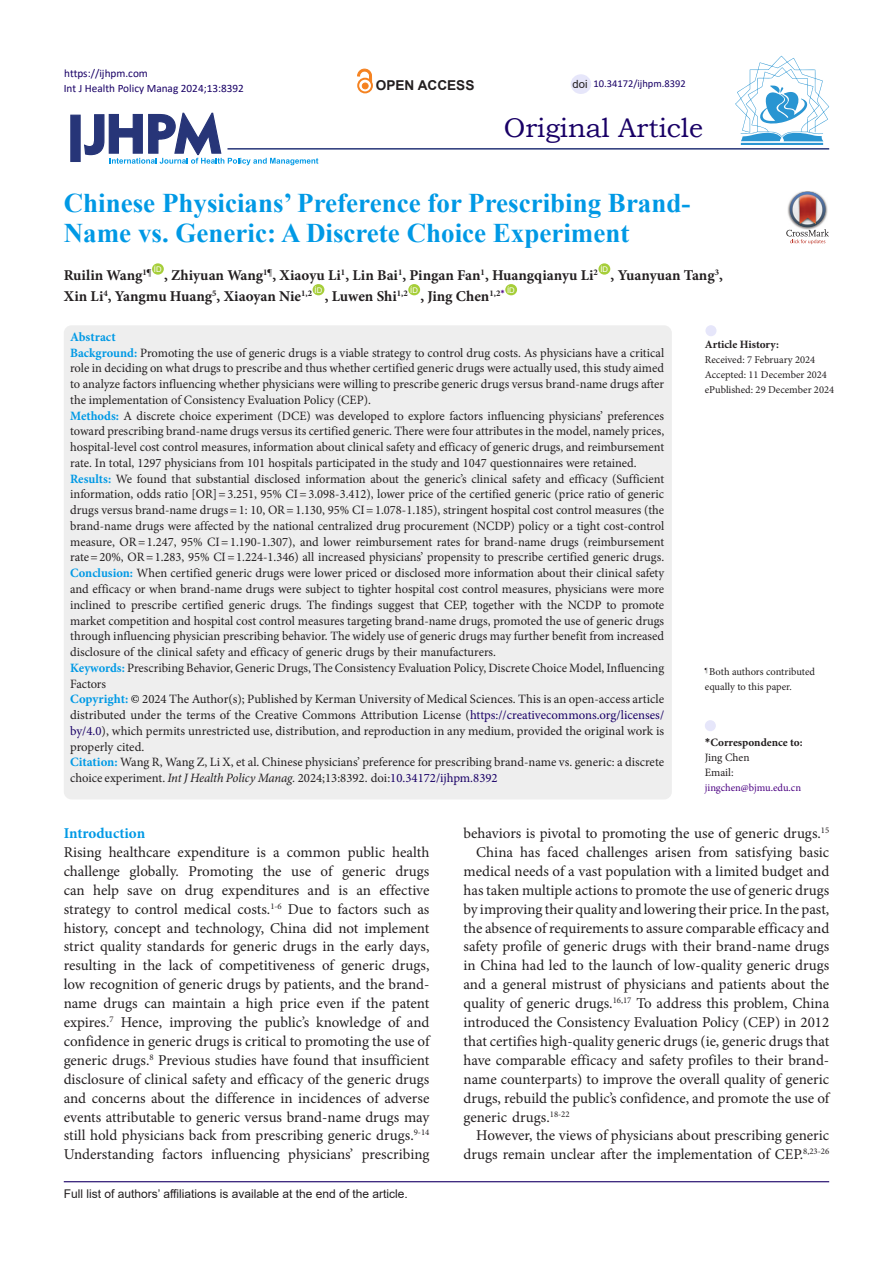
<style>
.page{position:relative;width:893px;height:1263px;background:#fff}
.page>*{position:absolute;margin:0;border:0;box-sizing:border-box;transform-origin:0 0}
.Default{font:700 27px/30px "Times New Roman";color:#0099e5}
.t1{font:27px "Bookman Old Style";color:#190066}
.t2{font:15px/18.9px "Minion Pro";color:#231f20;text-align:justify}
.Default-2{font:700 15px "Minion Pro";letter-spacing:-.005em;color:#231f20}
.heading_1{font:700 15px "Minion Pro";letter-spacing:-.005em;color:#0099e5}
.t3{font:700 13.65px "Arial";color:#231f20}
.Default-3{font:12.75px/15.8px "Minion Pro";color:#231f20;text-align:justify}
.Default-4{font:700 12.75px "Minion Pro";color:#0099e5}
.t4{font:12px "Arial";color:#231f20}
.t5{font:11.25px "Calibri";color:#190066}
.t6{font:700 11.25px "Minion Pro";color:#231f20}
.t7{font:11.25px "Minion Pro";color:#231f20}
.t8{font:11.25px "Arial";color:#231f20}
.t9{font:10.5px/15px "Minion Pro";color:#231f20}
.t10{font:10.5px "Minion Pro";letter-spacing:-.005em;color:#4b0082}
.t11{font:10.5px "Calibri";color:#190066}
.t12{font:7.8px "Arial";color:#fff}
.s1{font-weight:700;color:#0099e5}
.s2{color:#000}
.s3{color:#190066}
.s4{font-style:italic}
.s5{font-family:"Calibri"}
</style>
<div class="page">
<svg style="left:84px;top:112px;width:234px;height:53px"></svg>
<div style="left:70px;top:115px;width:11px;height:47px;background:#273578;border:1px solid #273578"></div>
<div style="left:152px;top:263px;width:12px;height:12px;background:#a6ce39;border-radius:50%"></div>
<div style="left:598px;top:263px;width:12px;height:12px;background:#a6ce39;border-radius:50%"></div>
<div style="left:313px;top:284px;width:11px;height:11px;background:#a6ce39;border-radius:50%"></div>
<div style="left:408px;top:284px;width:12px;height:11px;background:#a6ce39;border-radius:50%"></div>
<div style="left:505px;top:284px;width:12px;height:11px;background:#a6ce39;border-radius:50%"></div>
<hr style="left:227px;top:148px;width:602px;height:2px;background:#273578">
<div style="left:64px;top:325px;width:608px;height:474px;background:#eee;border-radius:8px"></div>
<div style="left:705px;top:720px;width:11px;height:11px;background:#e6e6fa;border-radius:50%"></div>
<div style="left:705px;top:325px;width:11px;height:11px;background:#e6e6fa;border-radius:50%"></div>
<hr style="left:64px;top:1181px;width:765px;height:1px;background:#190066">
<hr style="left:741px;top:143px;width:82px;height:2px;background:#2995d2">
<svg style="left:735px;top:56px;width:94px;height:85px"></svg>
<div style="left:571px;top:74px;width:20px;height:20px;background:#e6e6fa;border-radius:50%"></div>
<img style="left:801px;top:191px;width:13px;height:1px">
<svg style="left:786px;top:192px;width:43px;height:52px"></svg>
<div style="left:357px;top:78px;width:16px;height:15px;border:2px solid #f58220;border-radius:50%"></div>
<svg style="left:357px;top:69px;width:15px;height:20px"></svg>
<p class="t5" style="left:64px;top:65px;width:85px">https://ijhpm.com</p>
<p class="t5" style="left:64px;top:81px;width:182px">Int J Health Policy Manag 2024;13:8392</p>
<p class="t3" style="left:376px;top:76px;width:100px">OPEN ACCESS</p>
<p class="t8" style="left:573px;top:76px;width:17px">doi</p>
<p class="t11" style="left:593px;top:76px;width:94px">10.34172/ijhpm.8392</p>
<p class="t1" style="left:504px;top:110px;width:201px">Original Article</p>
<p class="Default" style="left:64px;top:188px;width:628px">Chinese Physicians’ Preference for Prescribing Brand-<br>Name vs. Generic: A Discrete Choice Experiment</p>
<p class="Default-2" style="left:64px;top:265px;width:89px">Ruilin Wang<sup>1</sup><sup>¶</sup></p>
<p class="t12" style="left:154px;top:264px;width:9px">ID</p>
<p class="Default-2" style="left:164px;top:265px;width:435px">, Zhiyuan Wang<sup>1</sup><sup>¶</sup>, Xiaoyu Li<sup>1</sup>, Lin Bai<sup>1</sup>, Pingan Fan<sup>1</sup>, Huangqianyu Li<sup>2</sup></p>
<p class="t12" style="left:600px;top:264px;width:9px">ID</p>
<p class="Default-2" style="left:611px;top:265px;width:114px">, Yuanyuan Tang<sup>3</sup>,</p>
<p class="t12" style="left:314px;top:285px;width:9px">ID</p>
<p class="t12" style="left:410px;top:285px;width:9px">ID</p>
<p class="Default-2" style="left:420px;top:285px;width:86px">, Jing Chen<sup>1,2</sup><sup>*</sup></p>
<p class="t12" style="left:507px;top:285px;width:9px">ID</p>
<p class="Default-2" style="left:64px;top:285px;width:250px">Xin Li<sup>4</sup>, Yangmu Huang<sup>5</sup>, Xiaoyan Nie<sup>1,2</sup></p>
<p class="Default-2" style="left:325px;top:285px;width:85px">, Luwen Shi<sup>1,2</sup></p>
<p class="Default-4" style="left:70px;top:328px;width:47px">Abstract</p>
<p class="Default-3" style="left:70px;top:345px;width:596px"><span class="s1">Background:</span> Promoting the use of generic drugs is a viable strategy to control drug costs. As physicians have a critical role in deciding on what drugs to prescribe and thus whether certified generic drugs were actually used, this study aimed to analyze factors influencing whether physicians were willing to prescribe generic drugs versus brand-name drugs after the implementation of Consistency Evaluation Policy (CEP).</p>
<p class="Default-3" style="left:70px;top:408px;width:596px"><span class="s1">Methods:</span> A discrete choice experiment (DCE) was developed to explore factors influencing physicians’ preferences toward prescribing brand-name drugs versus its certified generic. There were four attributes in the model, namely prices, hospital-level cost control measures, information about clinical safety and efficacy of generic drugs, and reimbursement rate. In total, 1297 physicians from 101 hospitals participated in the study and 1047 questionnaires were retained.</p>
<p class="Default-3" style="left:70px;top:471px;width:596px"><span class="s1">Results:</span> We found that substantial disclosed information about the generic’s clinical safety and efficacy (Sufficient information, odds ratio [OR]=3.251, 95% CI=3.098-3.412), lower price of the certified generic (price ratio of generic drugs versus brand-name drugs=1: 10, OR=1.130, 95% CI=1.078-1.185), stringent hospital cost control measures (the brand-name drugs were affected by the national centralized drug procurement (NCDP) policy or a tight cost-control measure, OR=1.247, 95% CI=1.190-1.307), and lower reimbursement rates for brand-name drugs (reimbursement rate=20%, OR=1.283, 95% CI=1.224-1.346) all increased physicians’ propensity to prescribe certified generic drugs.</p>
<p class="Default-3" style="left:70px;top:565px;width:596px"><span class="s1">Conclusion:</span> When certified generic drugs were lower priced or disclosed more information about their clinical safety and efficacy or when brand-name drugs were subject to tighter hospital cost control measures, physicians were more inclined to prescribe certified generic drugs. The findings suggest that CEP, together with the NCDP to promote market competition and hospital cost control measures targeting brand-name drugs, promoted the use of generic drugs through influencing physician prescribing behavior. The widely use of generic drugs may further benefit from increased disclosure of the clinical safety and efficacy of generic drugs by their manufacturers.</p>
<p class="Default-3" style="left:70px;top:660px;width:595px"><span class="s1">Keywords:</span> Prescribing Behavior, Generic Drugs, The Consistency Evaluation Policy, Discrete Choice Model, Influencing<br>Factors</p>
<p class="Default-3" style="left:70px;top:691px;width:596px"><span class="s1">Copyright:</span> <span class="s2">©</span> 2024 The Author(s); Published by Kerman University of Medical Sciences. This is an open-access article distributed under the terms of the Creative Commons Attribution License (<span class="s3">https://creativecommons.org/licenses/ by/4.0</span>), which permits unrestricted use, distribution, and reproduction in any medium, provided the original work is properly cited.</p>
<p class="Default-3" style="left:70px;top:754px;width:595px"><span class="s1">Citation:</span> Wang R, Wang Z, Li X, et al. Chinese physicians’ preference for prescribing brand-name vs. generic: a discrete choice experiment. <span class="s4">Int J Health Policy Manag.</span> 2024;13:8392. doi:<span class="s3">10.34172/ijhpm.8392</span></p>
<p class="t6" style="left:705px;top:337px;width:76px">Article History:</p>
<p class="t9" style="left:705px;top:352px;width:112px">Received: 7 February 2024</p>
<p class="t9" style="left:705px;top:367px;width:124px">Accepted: 11 December 2024</p>
<p class="t9" style="left:705px;top:382px;width:131px">ePublished: 29 December 2024</p>
<p class="t9" style="left:705px;top:664px;width:112px"><sup>¶</sup> Both authors contributed equally to this paper.</p>
<p class="t6" style="left:705px;top:735px;width:99px"><span class="s5">*</span>Correspondence to:</p>
<p class="t7" style="left:705px;top:750px;width:46px">Jing Chen</p>
<p class="t7" style="left:705px;top:765px;width:30px">Email:</p>
<p class="t10" style="left:705px;top:781px;width:98px">jingchen@bjmu.edu.cn</p>
<p class="heading_1" style="left:64px;top:823px;width:83px">Introduction</p>
<p class="t2" style="left:64px;top:843px;width:367px">Rising healthcare expenditure is a common public health challenge globally. Promoting the use of generic drugs can help save on drug expenditures and is an effective strategy to control medical costs.<sup>1-6</sup> Due to factors such as history, concept and technology, China did not implement strict quality standards for generic drugs in the early days, resulting in the lack of competitiveness of generic drugs, low recognition of generic drugs by patients, and the brand&shy;name drugs can maintain a high price even if the patent expires.<sup>7</sup> Hence, improving the public’s knowledge of and confidence in generic drugs is critical to promoting the use of generic drugs.<sup>8</sup> Previous studies have found that insufficient disclosure of clinical safety and efficacy of the generic drugs and concerns about the difference in incidences of adverse events attributable to generic versus brand-name drugs may still hold physicians back from prescribing generic drugs.<sup>9-14<br></sup>Understanding factors influencing physicians’ prescribing</p>
<p class="t4" style="left:64px;top:1185px;width:346px">Full list of authors’ affiliations is available at the end of the article.</p>
<p class="t2" style="left:463px;top:824px;width:367px">behaviors is pivotal to promoting the use of generic drugs.<sup>15</sup></p>
<p class="t2" style="left:463px;top:843px;width:367px;text-indent:13px">China has faced challenges arisen from satisfying basic medical needs of a vast population with a limited budget and has taken multiple actions to promote the use of generic drugs by improving their quality and lowering their price. In the past, the absence of requirements to assure comparable efficacy and safety profile of generic drugs with their brand-name drugs in China had led to the launch of low-quality generic drugs and a general mistrust of physicians and patients about the quality of generic drugs.<sup>16,17</sup> To address this problem, China introduced the Consistency Evaluation Policy (CEP) in 2012 that certifies high-quality generic drugs (ie, generic drugs that have comparable efficacy and safety profiles to their brand&shy;name counterparts) to improve the overall quality of generic drugs, rebuild the public’s confidence, and promote the use of generic drugs.<sup>18-22</sup></p>
<p class="t2" style="left:463px;top:1126px;width:367px;text-align:right">However, the views of physicians about prescribing generic drugs remain unclear after the implementation of CEP.<sup>8,23-26</sup></p>
</div>
